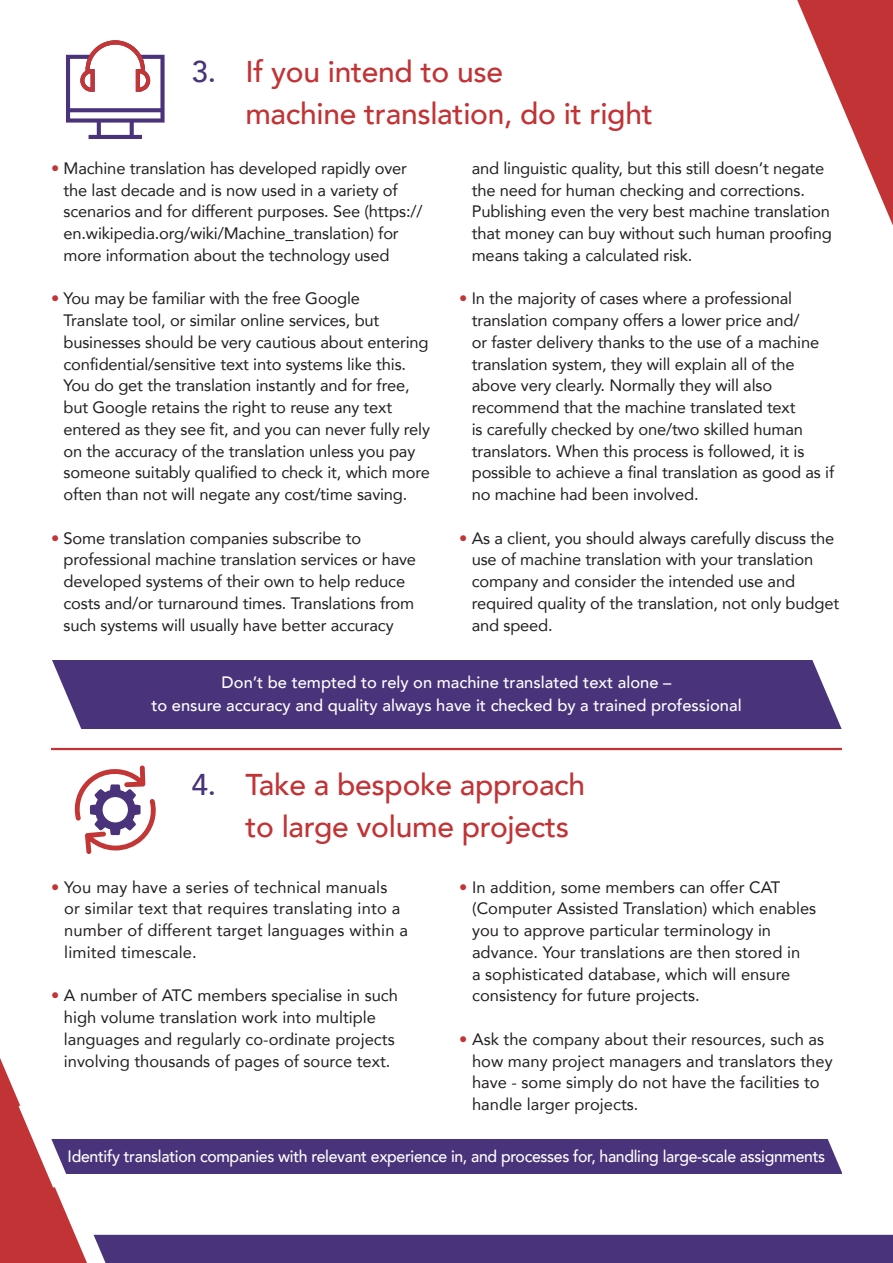
<style>
.page{position:relative;width:893px;height:1263px;background:#fff}
.page>*{position:absolute;margin:0;border:0;box-sizing:border-box;transform-origin:0 0}
.t1{font:500 30px/42px "Avenir";letter-spacing:-.01em;color:#c23336}
.t2{font:16.5px/21.8px "Avenir";letter-spacing:-.01em;color:#231f20}
.t3{font:16.5px/21.8px "Avenir";letter-spacing:.01em;color:#231f20}
.t4{font:500 16.5px/22.5px "Avenir";color:#fff;text-align:center}
.t5{font:500 16.5px "Avenir";letter-spacing:-.02em;color:#fff;scale:.96 1}
.s1{color:#49337a}
.s2{color:#c23336}
</style>
<div class="page">
<svg style="left:797px;top:0;width:96px;height:226px"></svg>
<svg style="left:74px;top:765px;width:82px;height:89px"></svg>
<div style="left:94px;top:1235px;width:799px;height:28px;background:#49337a"></div>
<div style="left:51px;top:660px;width:791px;height:68px;background:#49337a"></div>
<svg style="left:51px;top:660px;width:32px;height:69px"></svg>
<svg style="left:800px;top:660px;width:42px;height:69px"></svg>
<svg style="left:66px;top:40px;width:99px;height:99px"></svg>
<div style="left:51px;top:1139px;width:791px;height:34px;background:#49337a"></div>
<svg style="left:0;top:1058px;width:87px;height:205px"></svg>
<svg style="left:819px;top:1139px;width:23px;height:35px"></svg>
<hr style="left:51px;top:748px;width:791px;height:2px;background:#c23336">
<p class="t1" style="left:245px;top:49px;width:409px;text-indent:-54px"><span class="s1">3.</span> If you intend to use<br>machine translation, do it right</p>
<p class="t2" style="left:64px;top:157px;width:360px;text-indent:-13px"><span class="s2">•</span> Machine translation has developed rapidly over the last decade and is now used in a variety of scenarios and for different purposes. See (https:// en.wikipedia.org/wiki/Machine_translation) for more information about the technology used</p>
<p class="t2" style="left:64px;top:287px;width:368px;text-indent:-13px"><span class="s2">•</span> You may be familiar with the free Google<br>Translate tool, or similar online services, but businesses should be very cautious about entering confidential/sensitive text into systems like this.<br>You do get the translation instantly and for free, but Google retains the right to reuse any text entered as they see fit, and you can never fully rely on the accuracy of the translation unless you pay someone suitably qualified to check it, which more often than not will negate any cost/time saving.</p>
<p class="t2" style="left:64px;top:526px;width:354px;text-indent:-13px"><span class="s2">•</span> Some translation companies subscribe to professional machine translation services or have developed systems of their own to help reduce costs and/or turnaround times. Translations from such systems will usually have better accuracy</p>
<p class="t2" style="left:472px;top:157px;width:362px">and linguistic quality, but this still doesn’t negate the need for human checking and corrections.<br>Publishing even the very best machine translation that money can buy without such human proofing means taking a calculated risk.</p>
<p class="t2" style="left:472px;top:287px;width:364px;text-indent:-13px"><span class="s2">•</span> In the majority of cases where a professional translation company offers a lower price and/<br>or faster delivery thanks to the use of a machine translation system, they will explain all of the above very clearly. Normally they will also recommend that the machine translated text<br>is carefully checked by one/two skilled human translators. When this process is followed, it is possible to achieve a final translation as good as if no machine had been involved.</p>
<p class="t2" style="left:472px;top:526px;width:369px;text-indent:-13px"><span class="s2">•</span> As a client, you should always carefully discuss the use of machine translation with your translation company and consider the intended use and required quality of the translation, not only budget and speed.</p>
<p class="t4" style="left:151px;top:671px;width:592px">Don’t be tempted to rely on machine translated text alone –<br>to ensure accuracy and quality always have it checked by a trained professional</p>
<p class="t1" style="left:245px;top:762px;width:341px;text-indent:-54px"><span class="s1">4.</span> Take a bespoke approach to large volume projects</p>
<p class="t2" style="left:472px;top:875px;width:346px;text-indent:-13px"><span class="s2">•</span> In addition, some members can offer CAT (Computer Assisted Translation) which enables you to approve particular terminology in advance. Your translations are then stored in<br>a sophisticated database, which will ensure consistency for future projects.</p>
<p class="t2" style="left:472px;top:1028px;width:362px;text-indent:-13px"><span class="s2">•</span> Ask the company about their resources, such as how many project managers and translators they have - some simply do not have the facilities to handle larger projects.</p>
<p class="t3" style="left:64px;top:875px;width:345px;text-indent:-13px"><span class="s2">•</span> You may have a series of technical manuals<br>or similar text that requires translating into a number of different target languages within a limited timescale.</p>
<p class="t2" style="left:51px;top:984px;width:348px;text-align:center"><span class="s2">•</span> A number of ATC members specialise in such high volume translation work into multiple languages and regularly co-ordinate projects involving thousands of pages of source text.</p>
<p class="t5" style="left:68px;top:1141px;width:791px">Identify translation companies with relevant experience in, and processes for, handling large-scale assignments</p>
</div>
